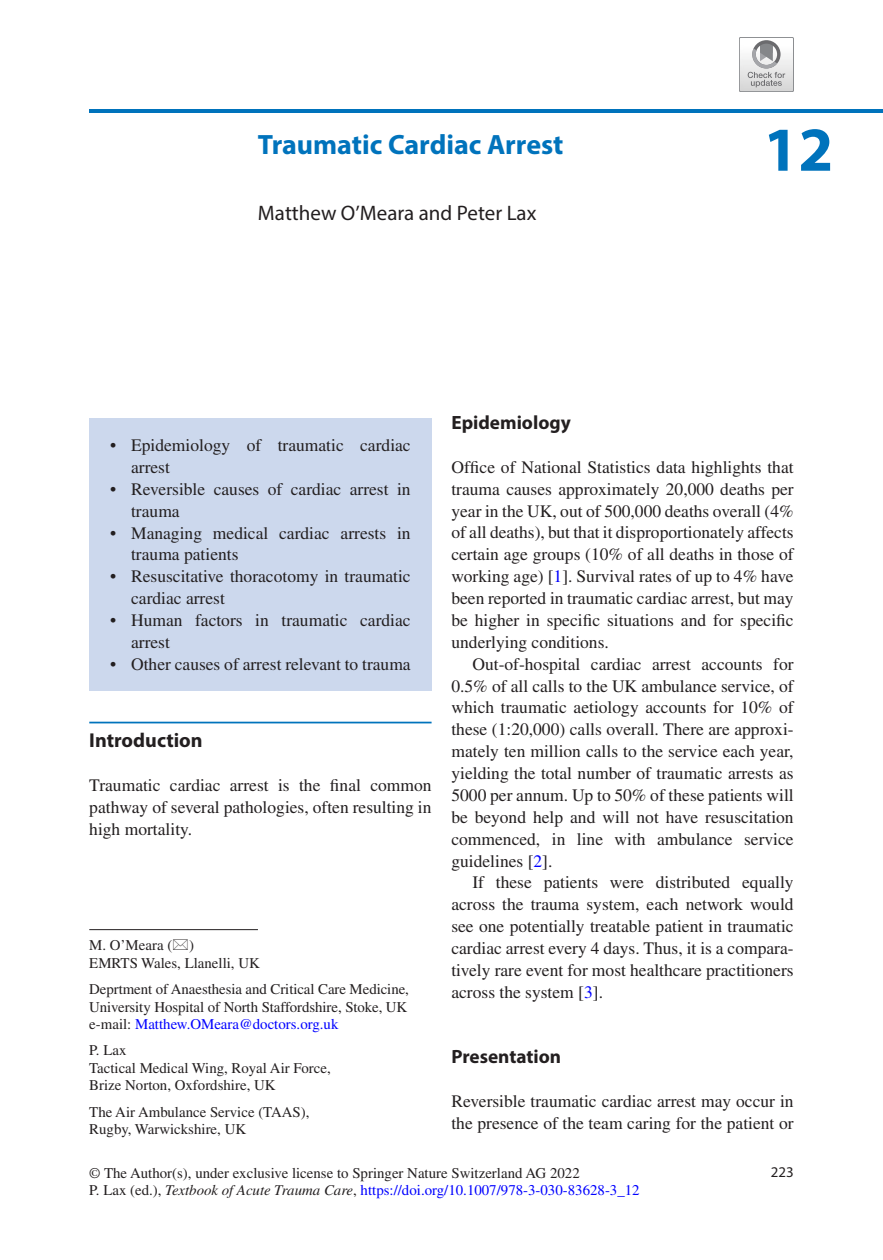
<style>
.page{position:relative;width:883px;height:1260px;background:#fff}
.page>*{position:absolute;margin:0;border:0;box-sizing:border-box;transform-origin:0 0}
.t1{font:700 63px "Myriad Pro";color:#0073bc}
.t2{font:700 28px "Myriad Pro";color:#0073bc}
.t3{font:21px "Myriad Pro";color:#231f20}
.t4{font:700 20.12px "Myriad Pro";color:#231f20}
.t5{font:700 19.25px "Myriad Pro";color:#231f20}
.t6{font:17.5px/21.9px "Times LT Std";color:#231f20}
.t7{font:14.88px/17.5px "Times LT Std";color:#231f20}
.t8{font:14.88px "Times LT Std";color:#00f}
.t9{font:14.88px "Myriad Pro";color:#231f20}
.s1{color:#00f}
.s2{color:#231f20}
.s3{font-style:italic;color:#231f20}
</style>
<div class="page">
<img style="left:741px;top:57px;width:51px;height:33px">
<div style="left:739px;top:37px;width:55px;height:55px;border:1px solid #8c8e91"></div>
<svg style="left:748px;top:40px;width:37px;height:47px"></svg>
<hr style="left:89px;top:109px;width:794px;height:3px;background:#0073bc">
<hr style="left:89px;top:722px;width:343px;height:1px;background:#0073bc">
<hr style="left:89px;top:929px;width:169px;height:1px;background:#231f20">
<div style="left:89px;top:418px;width:343px;height:273px;background:#ccd8ed"></div>
<h2 class="t2" style="left:258px;top:127px;width:307px">Traumatic Cardiac Arrest</h2>
<p class="t3" style="left:258px;top:200px;width:280px">Matthew O’Meara and Peter Lax</p>
<h1 class="t1" style="left:763px;top:108px;width:71px">12</h1>
<p class="t6" style="left:131px;top:434px;width:281px;text-indent:-21px">• Epidemiology of traumatic cardiac arrest</p>
<p class="t6" style="left:131px;top:478px;width:281px;text-indent:-21px">• Reversible causes of cardiac arrest in trauma</p>
<p class="t6" style="left:131px;top:522px;width:281px;text-indent:-21px">• Managing medical cardiac arrests in trauma patients</p>
<p class="t6" style="left:131px;top:565px;width:281px;text-indent:-21px">• Resuscitative thoracotomy in traumatic cardiac arrest</p>
<p class="t6" style="left:131px;top:609px;width:281px;text-indent:-21px">• Human factors in traumatic cardiac arrest</p>
<p class="t6" style="left:110px;top:653px;width:302px">• Other causes of arrest relevant to trauma</p>
<p class="t4" style="left:89px;top:728px;width:115px">Introduction</p>
<p class="t6" style="left:89px;top:774px;width:344px;text-align:justify">Traumatic cardiac arrest is the final common pathway of several pathologies, often resulting in high mortality.</p>
<p class="t7" style="left:89px;top:937px;width:172px">M. O’Meara ( )<br>EMRTS Wales, Llanelli, UK</p>
<p class="t7" style="left:89px;top:980px;width:321px;text-align:justify">Deprtment of Anaesthesia and Critical Care Medicine, University Hospital of North Staffordshire, Stoke, UK e-mail: <span class="s1">Matthew.OMeara@doctors.org.uk</span></p>
<p class="t7" style="left:89px;top:1042px;width:243px">P. Lax<br>Tactical Medical Wing, Royal Air Force,<br>Brize Norton, Oxfordshire, UK</p>
<p class="t7" style="left:89px;top:1103px;width:222px">The Air Ambulance Service (TAAS),<br>Rugby, Warwickshire, UK</p>
<p class="t5" style="left:451px;top:410px;width:121px">Epidemiology</p>
<p class="t6" style="left:451px;top:456px;width:344px;text-align:justify">Office of National Statistics data highlights that trauma causes approximately 20,000 deaths per year in the UK, out of 500,000 deaths overall (4% of all deaths), but that it disproportionately affects certain age groups (10% of all deaths in those of working age) [<span class="s1">1</span>]. Survival rates of up to 4% have been reported in traumatic cardiac arrest, but may be higher in specific situations and for specific underlying conditions.</p>
<p class="t6" style="left:451px;top:653px;width:344px;text-align:justify;text-indent:21px">Out-of-hospital cardiac arrest accounts for 0.5% of all calls to the UK ambulance service, of which traumatic aetiology accounts for 10% of these (1:20,000) calls overall. There are approxi&shy;mately ten million calls to the service each year, yielding the total number of traumatic arrests as 5000 per annum. Up to 50% of these patients will be beyond help and will not have resuscitation commenced, in line with ambulance service guidelines [<span class="s1">2</span>].</p>
<p class="t6" style="left:451px;top:872px;width:344px;text-align:justify;text-indent:21px">If these patients were distributed equally across the trauma system, each network would see one potentially treatable patient in traumatic cardiac arrest every 4 days. Thus, it is a compara&shy;tively rare event for most healthcare practitioners across the system [<span class="s1">3</span>].</p>
<p class="t5" style="left:451px;top:1044px;width:111px">Presentation</p>
<p class="t6" style="left:451px;top:1090px;width:344px">Reversible traumatic cardiac arrest may occur in the presence of the team caring for the patient or</p>
<p class="t7" style="left:89px;top:1164px;width:492px">© The Author(s), under exclusive license to Springer Nature Switzerland AG 2022</p>
<p class="t9" style="left:771px;top:1163px;width:24px">223</p>
<p class="t8" style="left:89px;top:1182px;width:552px"><span class="s2">P. Lax (ed.),</span> <span class="s3">Textbook of Acute Trauma Care</span><span class="s2">,</span> https://doi.org/10.1007/978-3-030-83628-3_12</p>
</div>
